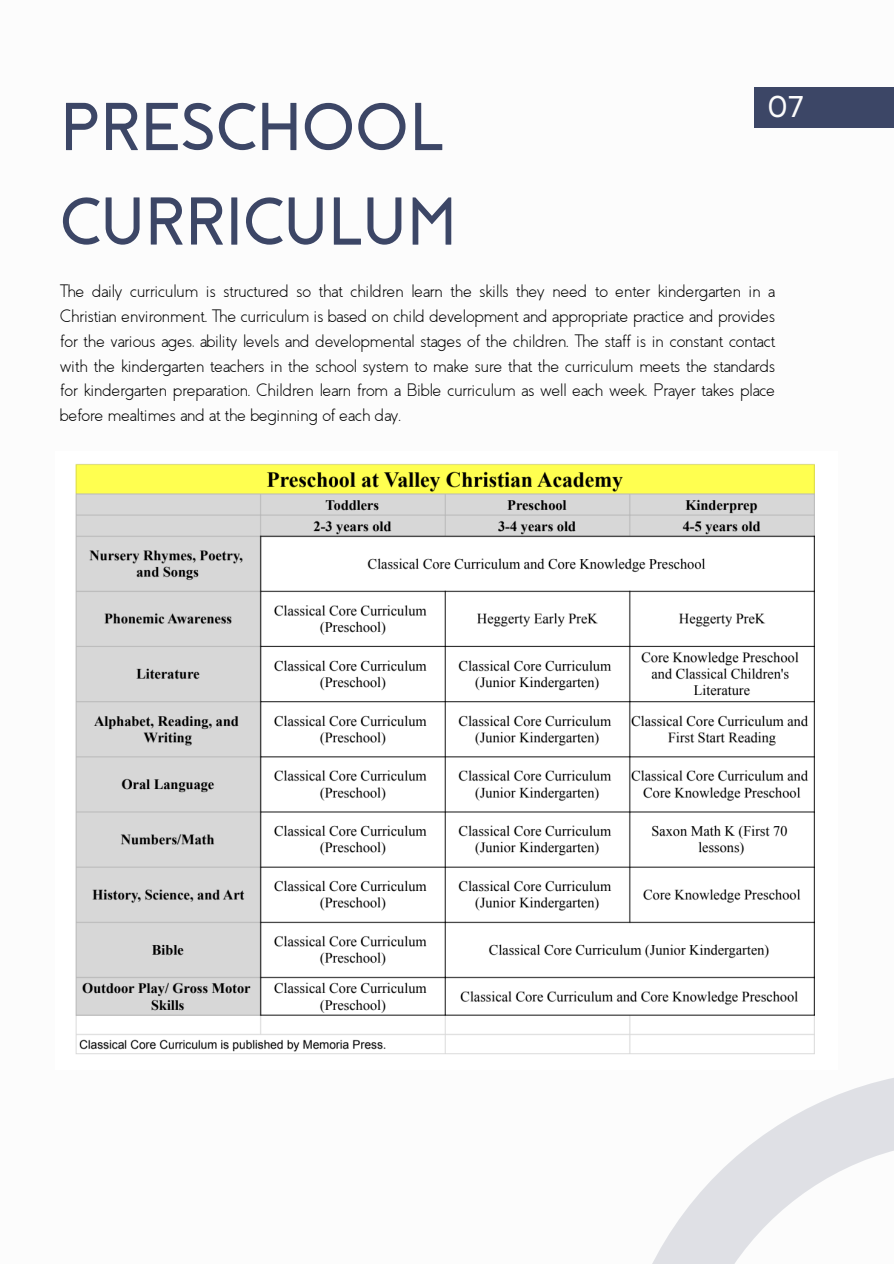
<style>
.page{position:relative;width:894px;height:1264px;background:#fff}
.page>*{position:absolute;margin:0;border:0;box-sizing:border-box;transform-origin:0 0}
.t1{font:700 67.5px/94.5px "Coves";color:#3c4666}
.t2{font:30px "Garet";color:#fcfcfc}
.t3{font:300 18px/24.8px "Coves";color:#000;text-align:justify}
</style>
<div class="page">
<div style="left:754px;top:87px;width:139px;height:40px;background:#3c4666"></div>
<svg style="left:653px;top:1078px;width:240px;height:185px"></svg>
<img style="left:75px;top:464px;width:740px;height:590px">
<p class="t1" style="left:60px;top:81px;width:398px">PRESCHOOL<br>CURRICULUM</p>
<p class="t2" style="left:766px;top:85px;width:39px">07</p>
<p class="t3" style="left:60px;top:279px;width:716px">The daily curriculum is structured so that children learn the skills they need to enter kindergarten in a Christian environment. The curriculum is based on child development and appropriate practice and provides for the various ages, ability levels and developmental stages of the children. The staff is in constant contact with the kindergarten teachers in the school system to make sure that the curriculum meets the standards for kindergarten preparation. Children learn from a Bible curriculum as well each week. Prayer takes place before mealtimes and at the beginning of each day.</p>
</div>
